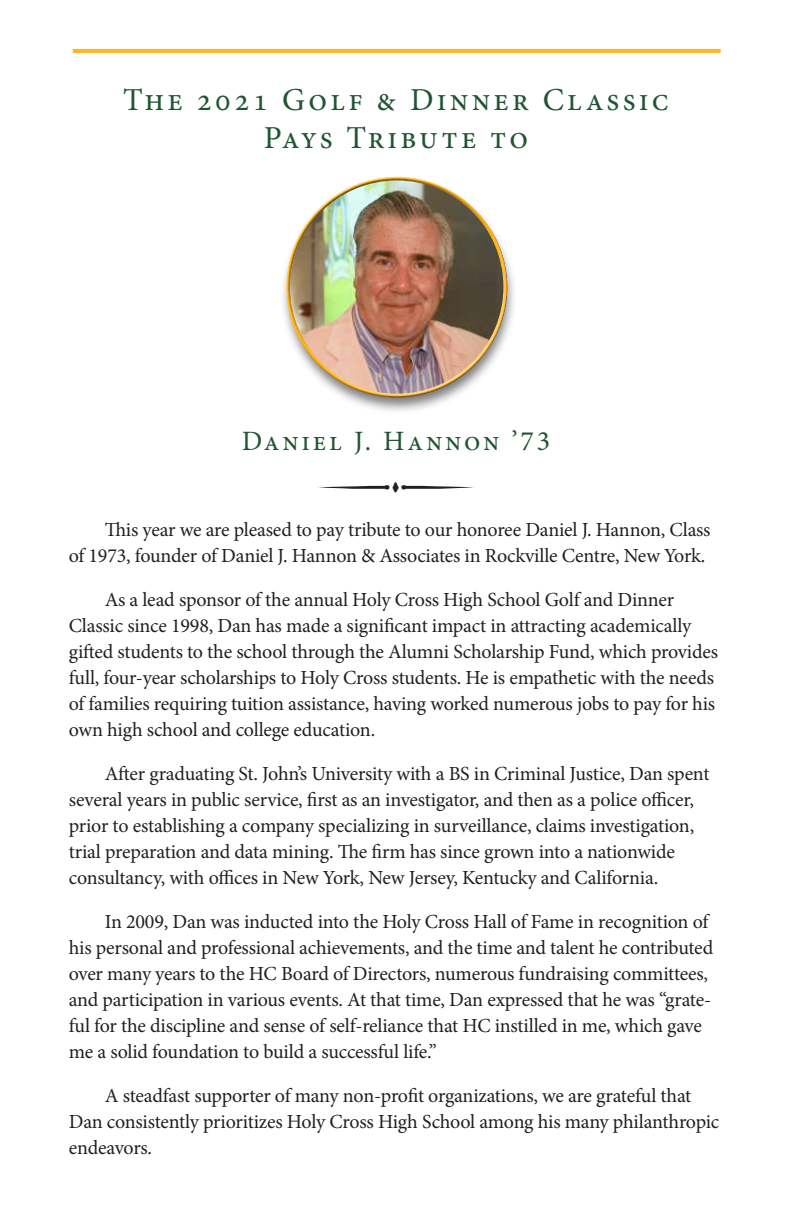
<style>
.page{position:relative;width:792px;height:1224px;background:#fff}
.page>*{position:absolute;margin:0;border:0;box-sizing:border-box;transform-origin:0 0}
.t1{font:32px/38.4px "Minion Pro";letter-spacing:.1em;color:#205532;text-align:center}
.t2{font:28px "Minion Pro";letter-spacing:.1em;color:#205532}
.t3{font:20px/26px "Minion Pro";letter-spacing:-.01em;color:#231f20}
.t4{font:20px/26px "Minion Pro";letter-spacing:-.03em;color:#231f20}
</style>
<div class="page">
<div style="left:280px;top:177px;width:237px;height:238px;background:#231f20;opacity:.6"></div>
<div style="left:285px;top:178px;width:224px;height:220px;background:#231f20;opacity:.75"></div>
<svg style="left:73px;top:49px;width:648px;height:4px;background:#ffb724"></svg>
<h1 class="t1" style="left:123px;top:80px;width:547px">The 2021 Golf &amp; Dinner Classic<br>Pays Tribute to</h1>
<h2 class="t2" style="left:242px;top:423px;width:310px">Daniel J. Hannon ’73</h2>
<p class="t3" style="left:69px;top:517px;width:643px;text-align:right">This year we are pleased to pay tribute to our honoree Daniel J. Hannon, Class<br>of 1973, founder of Daniel J. Hannon &amp; Associates in Rockville Centre, New York.</p>
<p class="t3" style="left:69px;top:587px;width:651px;text-indent:36px">As a lead sponsor of the annual Holy Cross High School Golf and Dinner Classic since 1998, Dan has made a significant impact in attracting academically gifted students to the school through the Alumni Scholarship Fund, which provides full, four-year scholarships to Holy Cross students. He is empathetic with the needs of families requiring tuition assistance, having worked numerous jobs to pay for his own high school and college education.</p>
<p class="t4" style="left:69px;top:761px;width:642px;text-indent:36px">After graduating St. John’s University with a BS in Criminal Justice, Dan spent several years in public service, first as an investigator, and then as a police officer, prior to establishing a company specializing in surveillance, claims investigation, trial preparation and data mining. The firm has since grown into a nationwide consultancy, with offices in New York, New Jersey, Kentucky and California.</p>
<p class="t3" style="left:69px;top:909px;width:646px;text-indent:36px">In 2009, Dan was inducted into the Holy Cross Hall of Fame in recognition of his personal and professional achievements, and the time and talent he contributed over many years to the HC Board of Directors, numerous fundraising committees, and participation in various events. At that time, Dan expressed that he was “grate&shy;ful for the discipline and sense of self-reliance that HC instilled in me, which gave me a solid foundation to build a successful life.”</p>
<p class="t3" style="left:69px;top:1083px;width:652px;text-indent:36px">A steadfast supporter of many non-profit organizations, we are grateful that<br>Dan consistently prioritizes Holy Cross High School among his many philanthropic endeavors.</p>
</div>
